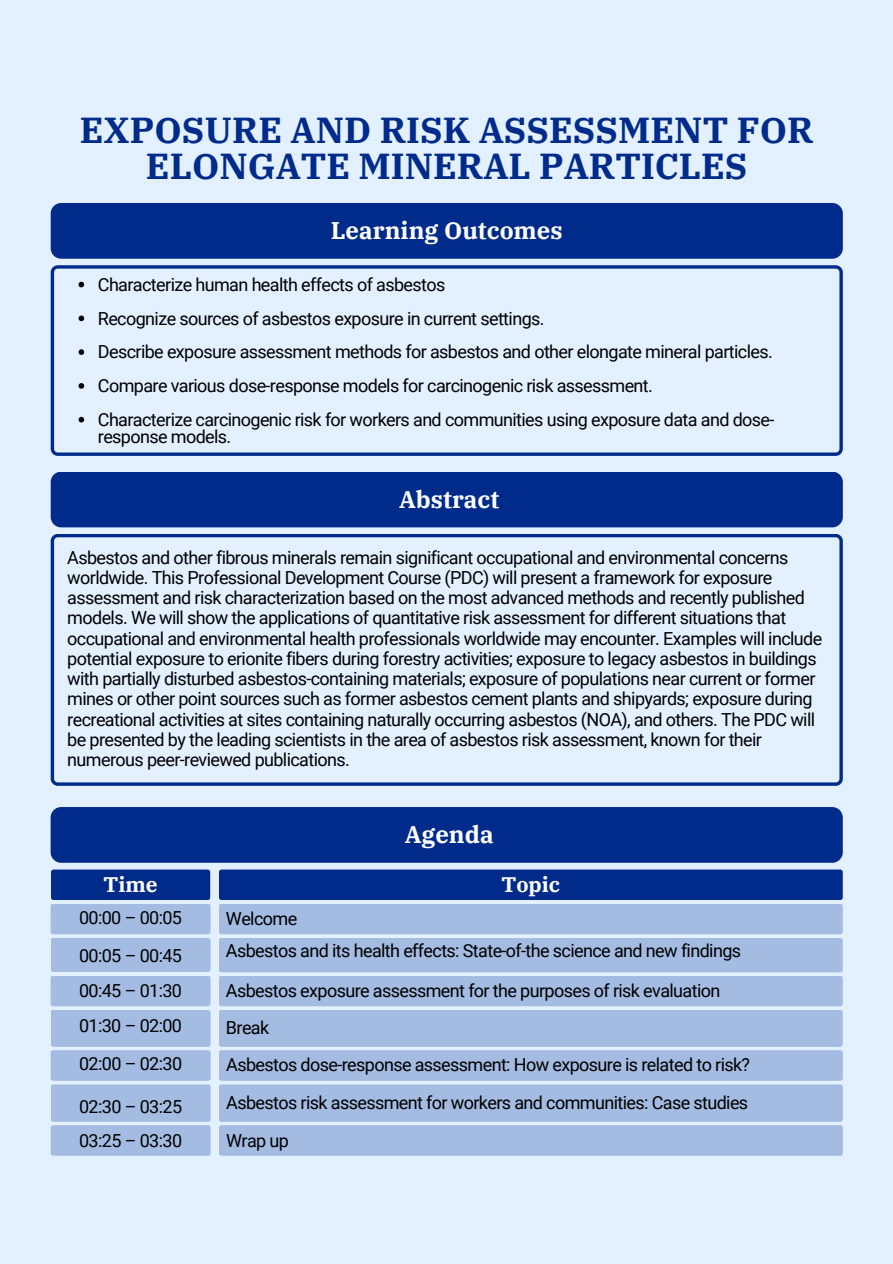
<style>
.page{position:relative;width:893px;height:1264px;background:#fff}
.page>*{position:absolute;margin:0;border:0;box-sizing:border-box;transform-origin:0 0}
.t1{font:700 36px/36px "IBM Plex Serif";color:#002b8b;text-align:center}
.t2{font:700 24px "IBM Plex Serif";color:#fff}
.t3{font:700 21px "IBM Plex Serif";color:#fff}
.t4{font:18px/20.2px "Roboto";letter-spacing:-.035em;color:#000}
</style>
<div class="page">
<div style="left:0;top:0;width:892px;height:1263px;background:#e3f0ff"></div>
<svg style="left:51px;top:265px;width:791px;height:191px"></svg>
<div style="left:51px;top:203px;width:791px;height:56px;background:#002b8b;border-radius:10px"></div>
<div style="left:51px;top:903px;width:159px;height:31px;background:#a4bbe2;border-radius:3px"></div>
<div style="left:51px;top:937px;width:159px;height:34px;background:#a4bbe2;border-radius:3px"></div>
<div style="left:51px;top:975px;width:159px;height:31px;background:#a4bbe2;border-radius:3px"></div>
<div style="left:219px;top:903px;width:623px;height:31px;background:#a4bbe2;border-radius:3px"></div>
<div style="left:219px;top:937px;width:623px;height:35px;background:#a4bbe2;border-radius:3px"></div>
<div style="left:219px;top:975px;width:623px;height:31px;background:#a4bbe2;border-radius:3px"></div>
<div style="left:51px;top:869px;width:159px;height:31px;background:#002b8b;border-radius:3px"></div>
<div style="left:219px;top:869px;width:623px;height:31px;background:#002b8b;border-radius:3px"></div>
<div style="left:51px;top:1009px;width:159px;height:37px;background:#a4bbe2;border-radius:3px"></div>
<div style="left:219px;top:1009px;width:623px;height:37px;background:#a4bbe2;border-radius:3px"></div>
<svg style="left:79px;top:282px;width:5px;height:5px"></svg>
<svg style="left:79px;top:315px;width:5px;height:6px"></svg>
<svg style="left:79px;top:349px;width:5px;height:6px"></svg>
<svg style="left:79px;top:383px;width:5px;height:6px"></svg>
<svg style="left:79px;top:417px;width:5px;height:5px"></svg>
<svg style="left:51px;top:534px;width:791px;height:251px"></svg>
<div style="left:51px;top:471px;width:791px;height:56px;background:#002b8b;border-radius:10px"></div>
<div style="left:51px;top:807px;width:791px;height:55px;background:#002b8b;border-radius:10px"></div>
<div style="left:51px;top:1050px;width:160px;height:30px;background:#a4bbe2;border-radius:3px"></div>
<div style="left:51px;top:1084px;width:160px;height:37px;background:#a4bbe2;border-radius:3px"></div>
<div style="left:51px;top:1125px;width:160px;height:30px;background:#a4bbe2;border-radius:3px"></div>
<div style="left:219px;top:1050px;width:623px;height:30px;background:#a4bbe2;border-radius:3px"></div>
<div style="left:219px;top:1084px;width:623px;height:37px;background:#a4bbe2;border-radius:3px"></div>
<div style="left:219px;top:1125px;width:623px;height:30px;background:#a4bbe2;border-radius:3px"></div>
<h1 class="t1" style="left:80px;top:111px;width:735px">EXPOSURE AND RISK ASSESSMENT FOR<br>ELONGATE MINERAL PARTICLES</h1>
<h2 class="t2" style="left:331px;top:215px;width:233px">Learning Outcomes</h2>
<p class="t4" style="left:98px;top:274px;width:349px">Characterize human health effects of asbestos</p>
<p class="t4" style="left:98px;top:308px;width:448px">Recognize sources of asbestos exposure in current settings.</p>
<p class="t4" style="left:98px;top:342px;width:676px">Describe exposure assessment methods for asbestos and other elongate mineral particles.</p>
<h2 class="t4" style="left:98px;top:376px;width:556px">Compare various dose-response models for carcinogenic risk assessment.</h2>
<p class="t4" style="left:98px;top:411px;width:678px;line-height:16.8px">Characterize carcinogenic risk for workers and communities using exposure data and dose&shy;response models.</p>
<h2 class="t2" style="left:399px;top:483px;width:102px">Abstract</h2>
<h3 class="t4" style="left:67px;top:547px;width:756px">Asbestos and other fibrous minerals remain significant occupational and environmental concerns worldwide. This Professional Development Course (PDC) will present a framework for exposure assessment and risk characterization based on the most advanced methods and recently published models. We will show the applications of quantitative risk assessment for different situations that occupational and environmental health professionals worldwide may encounter. Examples will include potential exposure to erionite fibers during forestry activities; exposure to legacy asbestos in buildings with partially disturbed asbestos-containing materials; exposure of populations near current or former mines or other point sources such as former asbestos cement plants and shipyards; exposure during recreational activities at sites containing naturally occurring asbestos (NOA), and others. The PDC will be presented by the leading scientists in the area of asbestos risk assessment, known for their numerous peer-reviewed publications.</h3>
<p class="t2" style="left:404px;top:818px;width:91px">Agenda</p>
<p class="t3" style="left:103px;top:870px;width:56px">Time</p>
<p class="t3" style="left:501px;top:870px;width:60px">Topic</p>
<p class="t4" style="left:79px;top:907px;width:104px">00:00 – 00:05</p>
<p class="t4" style="left:226px;top:908px;width:73px">Welcome</p>
<p class="t4" style="left:79px;top:945px;width:104px">00:05 – 00:45</p>
<p class="t4" style="left:79px;top:980px;width:104px">00:45 – 01:30</p>
<p class="t4" style="left:79px;top:1016px;width:104px">01:30 – 02:00</p>
<p class="t4" style="left:226px;top:941px;width:516px">Asbestos and its health effects: State-of-the science and new findings</p>
<h3 class="t4" style="left:226px;top:980px;width:496px">Asbestos exposure assessment for the purposes of risk evaluation</h3>
<p class="t4" style="left:226px;top:1017px;width:45px">Break</p>
<p class="t4" style="left:79px;top:1054px;width:104px">02:00 – 02:30</p>
<p class="t4" style="left:226px;top:1054px;width:525px">Asbestos dose-response assessment: How exposure is related to risk?</p>
<p class="t4" style="left:79px;top:1096px;width:104px">02:30 – 03:25</p>
<p class="t4" style="left:79px;top:1130px;width:104px">03:25 – 03:30</p>
<p class="t4" style="left:226px;top:1092px;width:523px">Asbestos risk assessment for workers and communities: Case studies</p>
<p class="t4" style="left:226px;top:1130px;width:64px">Wrap up</p>
</div>
